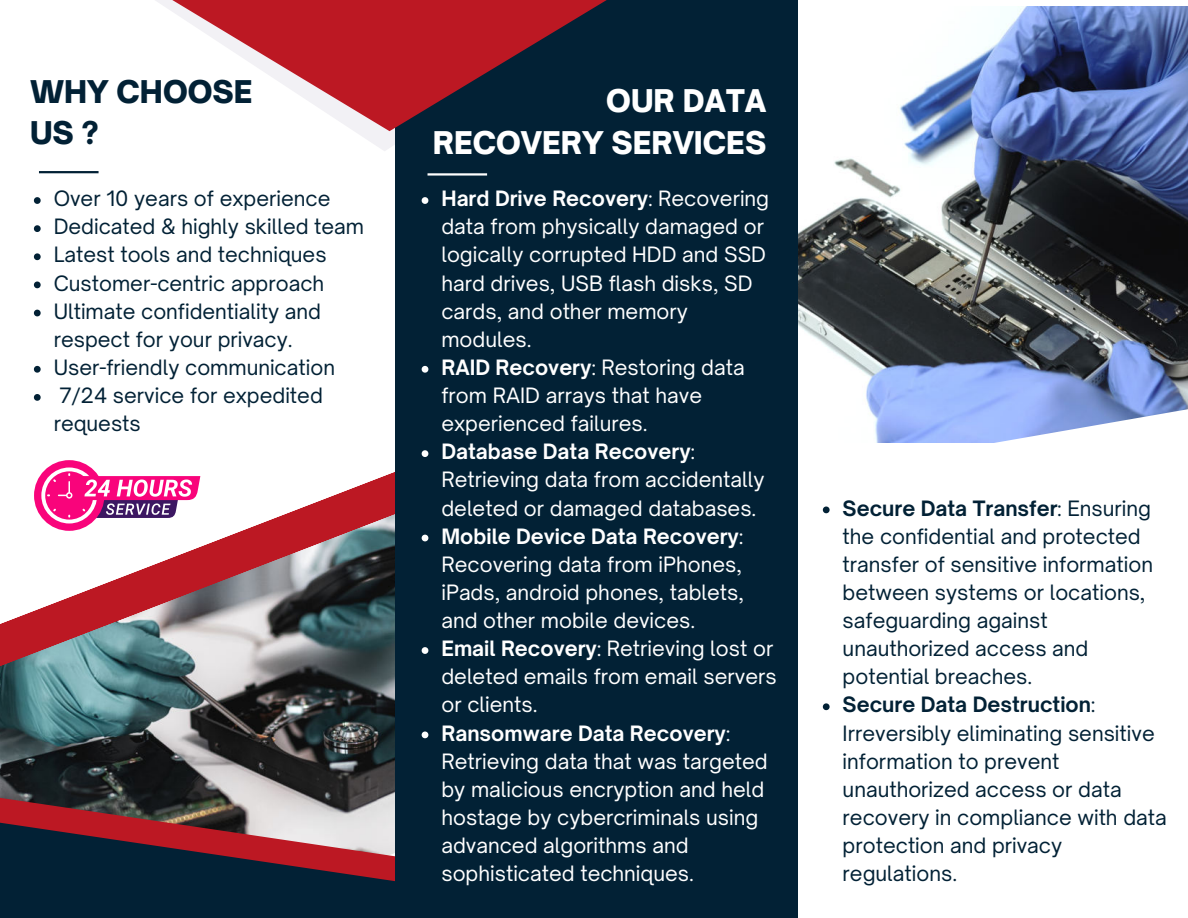
<style>
.page{position:relative;width:1188px;height:918px;background:#fff}
.page>*{position:absolute;margin:0;border:0;box-sizing:border-box;transform-origin:0 0}
.t1{font:900 30px/41.5px "Open Sauce One";color:#fff;text-align:right}
.t2{font:900 30px/41.5px "Open Sauce One";color:#022135}
.t3{font:20.25px/28px "Open Sauce One";color:#fff}
.t4{font:20.25px/28px "Open Sauce One";color:#022135}
.s1{font-weight:700}
</style>
<div class="page">
<img style="left:0;top:679px;width:395px;height:117px">
<img style="left:0;top:796px;width:395px;height:20px">
<svg style="left:0;top:816px;width:395px;height:102px;background:#433443"></svg>
<svg style="left:0;top:472px;width:395px;height:207px"></svg>
<img style="left:798px;top:6px;width:390px;height:400px">
<svg style="left:822px;top:406px;width:366px;height:305px"></svg>
<div style="left:144px;top:0;width:481px;height:151px;background:linear-gradient(to bottom,#fefefe,#fff)"></div>
<div style="left:395px;top:0;width:403px;height:918px;background:#022135"></div>
<svg style="left:172px;top:0;width:435px;height:131px"></svg>
<hr style="left:39px;top:171px;width:60px;height:2px;background:#022135">
<hr style="left:428px;top:173px;width:59px;height:3px;background:#fff">
<svg style="left:34px;top:197px;width:7px;height:7px"></svg>
<svg style="left:34px;top:225px;width:7px;height:7px"></svg>
<svg style="left:34px;top:253px;width:7px;height:7px"></svg>
<svg style="left:34px;top:282px;width:7px;height:6px"></svg>
<svg style="left:34px;top:310px;width:7px;height:6px"></svg>
<svg style="left:34px;top:366px;width:7px;height:7px"></svg>
<svg style="left:34px;top:394px;width:7px;height:7px"></svg>
<svg style="left:422px;top:197px;width:6px;height:7px"></svg>
<svg style="left:422px;top:366px;width:6px;height:7px"></svg>
<svg style="left:422px;top:450px;width:6px;height:7px"></svg>
<svg style="left:422px;top:535px;width:6px;height:6px"></svg>
<svg style="left:422px;top:647px;width:6px;height:7px"></svg>
<svg style="left:422px;top:732px;width:6px;height:6px"></svg>
<svg style="left:823px;top:507px;width:7px;height:6px"></svg>
<svg style="left:823px;top:703px;width:7px;height:7px"></svg>
<svg style="left:30px;top:460px;width:174px;height:75px"></svg>
<h1 class="t2" style="left:30px;top:70px;width:224px">WHY CHOOSE<br>US ?</h1>
<p class="t4" style="left:54px;top:184px;width:312px">Over 10 years of experience<br>Dedicated &amp; highly skilled team<br>Latest tools and techniques<br>Customer-centric approach<br>Ultimate confidentiality and respect for your privacy.<br>User-friendly communication<br>7/24 service for expedited requests</p>
<h1 class="t1" style="left:433px;top:80px;width:335px">OUR DATA<br>RECOVERY SERVICES</h1>
<p class="t3" style="left:441px;top:184px;width:337px"><span class="s1">Hard Drive Recovery</span>: Recovering data from physically damaged or logically corrupted HDD and SSD hard drives, USB flash disks, SD cards, and other memory modules.<br><span class="s1">RAID Recovery</span>: Restoring data from RAID arrays that have experienced failures.<br><span class="s1">Database Data Recovery</span>:<br>Retrieving data from accidentally deleted or damaged databases.<br><span class="s1">Mobile Device Data Recovery</span>:<br>Recovering data from iPhones, iPads, android phones, tablets, and other mobile devices.<br><span class="s1">Email Recovery</span>: Retrieving lost or deleted emails from email servers or clients.<br><span class="s1">Ransomware Data Recovery</span>:<br>Retrieving data that was targeted by malicious encryption and held hostage by cybercriminals using advanced algorithms and sophisticated techniques.</p>
<p class="t4" style="left:843px;top:494px;width:326px"><span class="s1">Secure Data Transfer</span>: Ensuring the confidential and protected transfer of sensitive information between systems or locations, safeguarding against unauthorized access and potential breaches.<br><span class="s1">Secure Data Destruction</span>:<br>Irreversibly eliminating sensitive information to prevent unauthorized access or data recovery in compliance with data protection and privacy regulations.</p>
</div>
